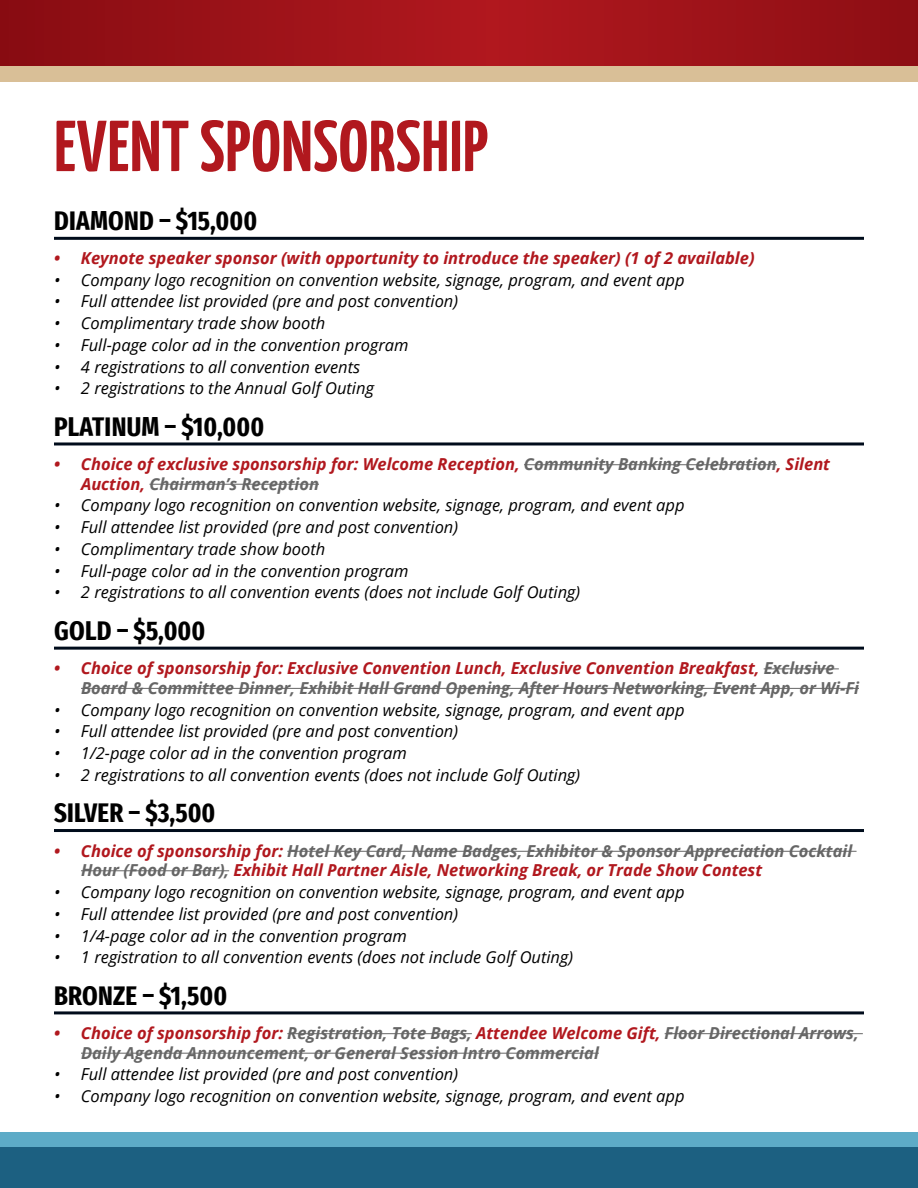
<style>
.page{position:relative;width:918px;height:1188px;background:#fff}
.page>*{position:absolute;margin:0;border:0;box-sizing:border-box;transform-origin:0 0}
.t1{font:700 72px "Yanone Kaffeesatz";letter-spacing:.01em;color:#b1181e}
.t2{font:700 extra-condensed 27px "Fira Sans";letter-spacing:.01em;color:#000}
.t3{font:italic 16.5px "Open Sans";color:#000}
.t4{font:italic 700 16.5px/19.5px "Open Sans";color:#b1181e}
.t5{font:italic 700 16.5px/19.5px "Open Sans";color:#666}
.s1{color:#666}
.s2{color:#b1181e}
</style>
<div class="page">
<div style="left:0;top:0;width:918px;height:82px;background:#d9bf97"></div>
<svg style="left:0;top:0;width:918px;height:66px"></svg>
<div style="left:0;top:1132px;width:918px;height:56px;background:#5dabc7"></div>
<div style="left:0;top:1147px;width:918px;height:41px;background:#1c6081"></div>
<hr style="left:54px;top:237px;width:810px;height:3px;background:#000c1b">
<hr style="left:54px;top:442px;width:810px;height:3px;background:#000c1b">
<hr style="left:54px;top:647px;width:810px;height:3px;background:#000c1b">
<hr style="left:54px;top:829px;width:810px;height:3px;background:#000c1b">
<hr style="left:54px;top:1011px;width:810px;height:3px;background:#000c1b">
<hr style="left:524px;top:464px;width:253px;height:1px;background:#666">
<hr style="left:149px;top:484px;width:170px;height:1px;background:#666">
<hr style="left:764px;top:668px;width:75px;height:1px;background:#666">
<hr style="left:81px;top:688px;width:778px;height:1px;background:#666">
<hr style="left:287px;top:851px;width:570px;height:1px;background:#666">
<hr style="left:81px;top:870px;width:148px;height:1px;background:#666">
<hr style="left:287px;top:1033px;width:185px;height:1px;background:#666">
<hr style="left:665px;top:1033px;width:198px;height:1px;background:#666">
<hr style="left:81px;top:1053px;width:518px;height:1px;background:#666">
<h1 class="t1" style="left:54px;top:102px;width:435px">EVENT SPONSORSHIP</h1>
<h2 class="t2" style="left:54px;top:198px;width:205px">DIAMOND – $15,000</h2>
<p class="t4" style="left:54px;top:248px;width:702px">• Keynote speaker sponsor (with opportunity to introduce the speaker) (1 of 2 available)</p>
<p class="t3" style="left:54px;top:268px;width:632px">• Company logo recognition on convention website, signage, program, and event app</p>
<p class="t3" style="left:54px;top:290px;width:406px">• Full attendee list provided (pre and post convention)</p>
<p class="t3" style="left:54px;top:312px;width:273px">• Complimentary trade show booth</p>
<p class="t3" style="left:54px;top:334px;width:356px">• Full-page color ad in the convention program</p>
<p class="t3" style="left:54px;top:355px;width:308px">• 4 registrations to all convention events</p>
<p class="t3" style="left:54px;top:377px;width:321px">• 2 registrations to the Annual Golf Outing</p>
<h2 class="t2" style="left:54px;top:404px;width:212px">PLATINUM – $10,000</h2>
<p class="t4" style="left:81px;top:454px;width:751px;text-indent:-27px">• Choice of exclusive sponsorship for: Welcome Reception, <span class="s1">Community Banking Celebration</span>, Silent<br>Auction, <span class="s1">Chairman’s Reception</span></p>
<p class="t3" style="left:54px;top:494px;width:632px">• Company logo recognition on convention website, signage, program, and event app</p>
<p class="t3" style="left:54px;top:516px;width:406px">• Full attendee list provided (pre and post convention)</p>
<p class="t3" style="left:54px;top:538px;width:273px">• Complimentary trade show booth</p>
<p class="t3" style="left:54px;top:559px;width:356px">• Full-page color ad in the convention program</p>
<p class="t3" style="left:54px;top:581px;width:528px">• 2 registrations to all convention events (does not include Golf Outing)</p>
<h2 class="t2" style="left:54px;top:608px;width:153px">GOLD – $5,000</h2>
<p class="t5" style="left:81px;top:658px;width:780px;text-indent:-27px"><span class="s2">• Choice of sponsorship for: Exclusive Convention Lunch, Exclusive Convention Breakfast,</span> Exclusive<br>Board &amp; Committee Dinner, Exhibit Hall Grand Opening, After Hours Networking, Event App, or Wi-Fi</p>
<p class="t3" style="left:54px;top:698px;width:632px">• Company logo recognition on convention website, signage, program, and event app</p>
<p class="t3" style="left:54px;top:720px;width:406px">• Full attendee list provided (pre and post convention)</p>
<p class="t3" style="left:54px;top:742px;width:354px">• 1/2-page color ad in the convention program</p>
<p class="t3" style="left:54px;top:764px;width:528px">• 2 registrations to all convention events (does not include Golf Outing)</p>
<h2 class="t2" style="left:54px;top:790px;width:163px">SILVER – $3,500</h2>
<p class="t4" style="left:81px;top:841px;width:773px;text-indent:-27px">• Choice of sponsorship for: <span class="s1">Hotel Key Card, Name Badges, Exhibitor &amp; Sponsor Appreciation Cocktail<br>Hour (Food or Bar),</span> Exhibit Hall Partner Aisle, Networking Break, or Trade Show Contest</p>
<p class="t3" style="left:54px;top:881px;width:632px">• Company logo recognition on convention website, signage, program, and event app</p>
<p class="t3" style="left:54px;top:902px;width:406px">• Full attendee list provided (pre and post convention)</p>
<p class="t3" style="left:54px;top:924px;width:354px">• 1/4-page color ad in the convention program</p>
<p class="t3" style="left:54px;top:946px;width:521px">• 1 registration to all convention events (does not include Golf Outing)</p>
<h2 class="t2" style="left:54px;top:973px;width:175px">BRONZE – $1,500</h2>
<p class="t5" style="left:81px;top:1023px;width:779px;text-indent:-27px"><span class="s2">• Choice of sponsorship for:</span> Registration, Tote Bags, <span class="s2">Attendee Welcome Gift,</span> Floor Directional Arrows,<br>Daily Agenda Announcement, or General Session Intro Commercial</p>
<p class="t3" style="left:54px;top:1063px;width:406px">• Full attendee list provided (pre and post convention)</p>
<p class="t3" style="left:54px;top:1085px;width:632px">• Company logo recognition on convention website, signage, program, and event app</p>
</div>
